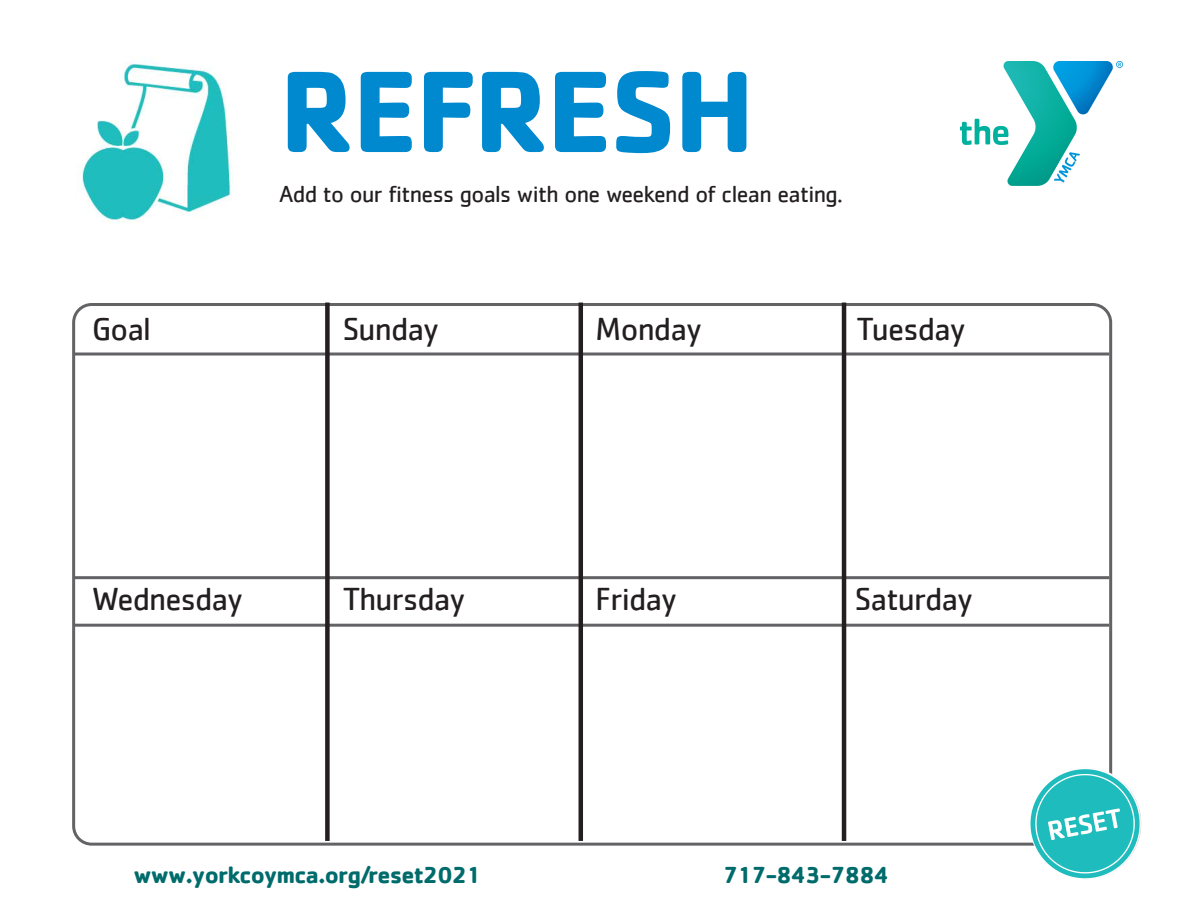
<style>
.page{position:relative;width:1188px;height:918px;background:#fff}
.page>*{position:absolute;margin:0;border:0;box-sizing:border-box;transform-origin:0 0}
.t1{font:700 120px "Cachet";letter-spacing:-.025em;color:#0089cf}
.t2{font:33px "Cachet";letter-spacing:-.025em;color:#231f20}
.t3{font:24px "Cachet";letter-spacing:-.025em;color:#231f20}
.t4{font:700 24px "Cachet";letter-spacing:-.035em;color:#006b6b}
</style>
<div class="page">
<img style="left:77px;top:63px;width:156px;height:161px">
<img style="left:961px;top:61px;width:162px;height:124px">
<div style="left:72px;top:303px;width:1040px;height:543px;border:3px solid #636366;border-radius:18px"></div>
<hr style="left:74px;top:576px;width:1035px;height:3px;background:#636366">
<hr style="left:74px;top:624px;width:1035px;height:3px;background:#636366">
<hr style="left:74px;top:353px;width:1035px;height:3px;background:#636366">
<div style="left:325px;top:303px;width:5px;height:538px;background:#231f20"></div>
<hr style="left:579px;top:303px;width:4px;height:538px;background:#231f20">
<hr style="left:842px;top:303px;width:4px;height:538px;background:#231f20">
<img style="left:1029px;top:767px;width:112px;height:112px;border-radius:56px">
<h1 class="t1" style="left:279px;top:34px;width:477px">REFRESH</h1>
<p class="t3" style="left:279px;top:180px;width:565px">Add to our fitness goals with one weekend of clean eating.</p>
<p class="t2" style="left:92px;top:310px;width:61px">Goal</p>
<p class="t2" style="left:343px;top:310px;width:98px">Sunday</p>
<p class="t2" style="left:595px;top:310px;width:108px">Monday</p>
<p class="t2" style="left:857px;top:310px;width:110px">Tuesday</p>
<p class="t2" style="left:92px;top:580px;width:152px">Wednesday</p>
<p class="t2" style="left:343px;top:580px;width:124px">Thursday</p>
<p class="t2" style="left:595px;top:580px;width:83px">Friday</p>
<p class="t2" style="left:855px;top:580px;width:120px">Saturday</p>
<p class="t4" style="left:134px;top:859px;width:349px">www.yorkcoymca.org/reset2021</p>
<p class="t4" style="left:723px;top:859px;width:168px">717-843-7884</p>
</div>
